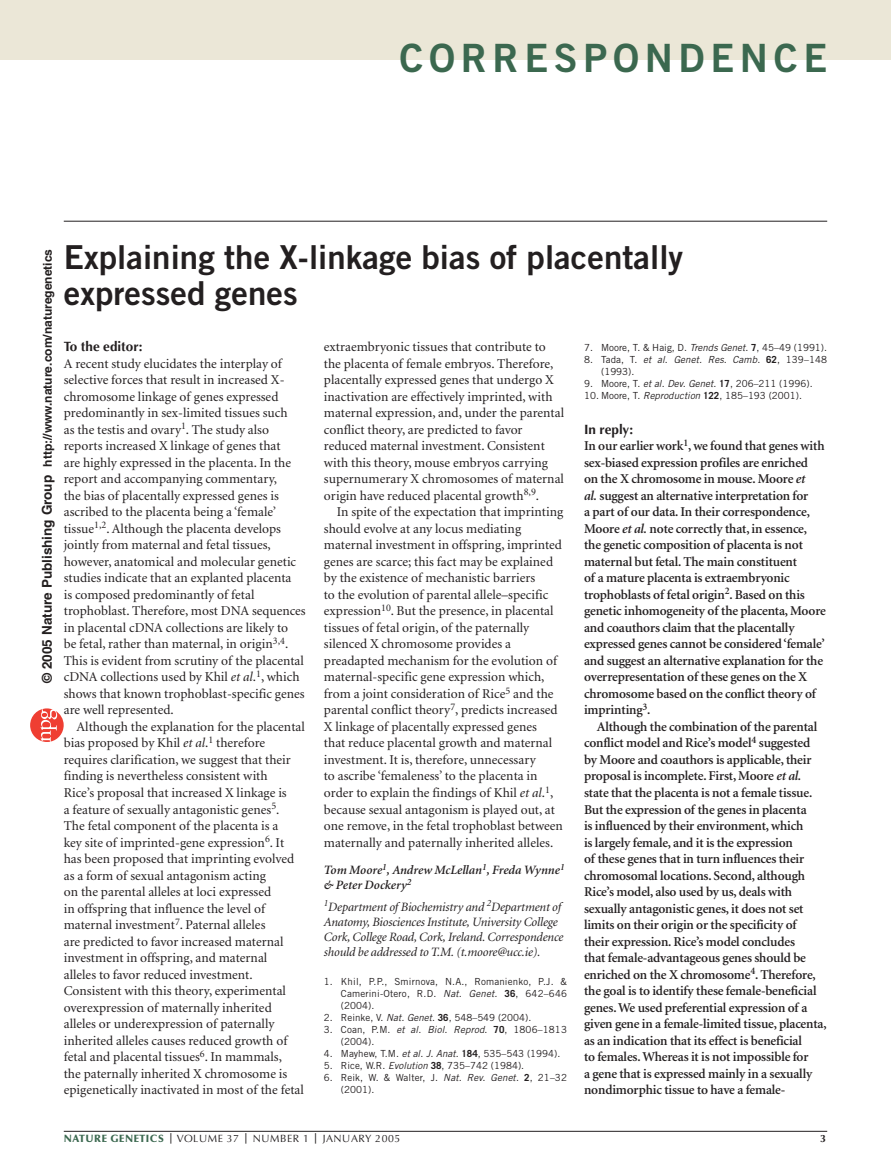
<style>
.page{position:relative;width:891px;height:1175px;background:#fff}
.page>*{position:absolute;margin:0;border:0;box-sizing:border-box;transform-origin:0 0}
.t1{font:39px "Ltmqgx Trade Gothic Bold Two";letter-spacing:.145em;color:#3b684f}
.t2{font:33px/36px "Ltmqgx Trade Gothic Bold Two";color:#231f20}
.t3{font:13.5px/16.5px "Fplsnm Minion";color:#231f20}
.t4{font:600 13.5px/16.5px "Vbdvmq Minion";letter-spacing:-.015em;color:#231f20}
.t5{font:700 13.5px "Rsmrrv Optima";color:#231f20}
.t6{font:italic 12.75px/15px "Mbltnx Minion";letter-spacing:-.015em;color:#231f20}
.t7{font:italic 600 12.75px/15px "Vsygrm Minion";color:#231f20}
.t8{font:700 12px "Yksfwb Helvetica";color:#231f1f}
.t9{font:10.5px "Bwxcls Optima";letter-spacing:.05em;color:#231f20}
.t10{font:700 10.5px "Rsmrrv Optima";color:#231f20}
.t11{font:9.75px/12px "Bjfvgf Trade Gothic";color:#231f20}
.s1{font-size:13.5px}
.s2{font-family:"Mbltnx Minion";font-style:italic}
.s3{font-family:"Wnplwv Trade Gothic";font-style:italic}
.s4{font-family:"Ctbwfg Trade Gothic";font-weight:700}
.s5{font-family:"Vsygrm Minion";font-style:italic}
.s6{font-family:"Jwtsvg Optima";font-weight:900;color:#3b684f}
.s7{font-family:"Rsmrrv Optima";font-weight:700}
</style>
<div class="page">
<div style="left:0;top:0;width:891px;height:60px;background:#ebe7d7"></div>
<hr style="left:64px;top:1131px;width:763px;height:1px;background:#231f20">
<hr style="left:64px;top:221px;width:763px;height:1px;background:#231f20">
<svg style="left:30px;top:708px;width:34px;height:34px"></svg>
<h1 class="t1" style="left:400px;top:44px;width:429px">CORRESPONDENCE</h1>
<p class="t8" style="left:43px;top:683px;width:436px;rotate:-90deg"><span class="s1">© 2005 Nature Publishing Group</span> http://www.nature.com/naturegenetics</p>
<h2 class="t2" style="left:64px;top:242px;width:621px">Explaining the X-linkage bias of placentally expressed genes</h2>
<p class="t5" style="left:64px;top:341px;width:80px">To the editor:</p>
<p class="t3" style="left:64px;top:356px;width:243px">A recent study elucidates the interplay of selective forces that result in increased X&shy;chromosome linkage of genes expressed predominantly in sex-limited tissues such<br>as the testis and ovary<sup>1</sup>. The study also reports increased X linkage of genes that<br>are highly expressed in the placenta. In the report and accompanying commentary,<br>the bias of placentally expressed genes is ascribed to the placenta being a ‘female’ tissue<sup>1,2</sup>. Although the placenta develops jointly from maternal and fetal tissues, however, anatomical and molecular genetic studies indicate that an explanted placenta<br>is composed predominantly of fetal trophoblast. Therefore, most DNA sequences in placental cDNA collections are likely to<br>be fetal, rather than maternal, in origin<sup>3,4</sup>.<br>This is evident from scrutiny of the placental cDNA collections used by Khil <span class="s2">et al</span>.<sup>1</sup>, which shows that known trophoblast-specific genes are well represented.</p>
<p class="t3" style="left:64px;top:719px;width:243px;text-indent:13px">Although the explanation for the placental bias proposed by Khil <span class="s2">et al</span>.<sup>1</sup> therefore requires clarification, we suggest that their finding is nevertheless consistent with<br>Rice’s proposal that increased X linkage is<br>a feature of sexually antagonistic genes<sup>5</sup>.<br>The fetal component of the placenta is a<br>key site of imprinted-gene expression<sup>6</sup>. It has been proposed that imprinting evolved as a form of sexual antagonism acting<br>on the parental alleles at loci expressed<br>in offspring that influence the level of maternal investment<sup>7</sup>. Paternal alleles<br>are predicted to favor increased maternal investment in offspring, and maternal<br>alleles to favor reduced investment.<br>Consistent with this theory, experimental overexpression of maternally inherited alleles or underexpression of paternally inherited alleles causes reduced growth of fetal and placental tissues<sup>6</sup>. In mammals,<br>the paternally inherited X chromosome is epigenetically inactivated in most of the fetal</p>
<p class="t3" style="left:324px;top:340px;width:242px">extraembryonic tissues that contribute to the placenta of female embryos. Therefore, placentally expressed genes that undergo X inactivation are effectively imprinted, with maternal expression, and, under the parental conflict theory, are predicted to favor reduced maternal investment. Consistent with this theory, mouse embryos carrying supernumerary X chromosomes of maternal origin have reduced placental growth<sup>8,9</sup>.</p>
<p class="t3" style="left:324px;top:505px;width:241px;text-indent:13px">In spite of the expectation that imprinting should evolve at any locus mediating maternal investment in offspring, imprinted genes are scarce; this fact may be explained by the existence of mechanistic barriers<br>to the evolution of parental allele–specific expression<sup>10</sup>. But the presence, in placental tissues of fetal origin, of the paternally silenced X chromosome provides a preadapted mechanism for the evolution of maternal-specific gene expression which, from a joint consideration of Rice<sup>5</sup> and the parental conflict theory<sup>7</sup>, predicts increased X linkage of placentally expressed genes<br>that reduce placental growth and maternal investment. It is, therefore, unnecessary<br>to ascribe ‘femaleness’ to the placenta in order to explain the findings of Khil <span class="s2">et al</span>.<sup>1</sup>, because sexual antagonism is played out, at one remove, in the fetal trophoblast between maternally and paternally inherited alleles.</p>
<p class="t7" style="left:324px;top:863px;width:242px">Tom Moore<sup>1</sup>, Andrew McLellan<sup>1</sup>, Freda Wynne<sup>1 </sup>&amp; Peter Dockery<sup>2</sup></p>
<p class="t6" style="left:324px;top:900px;width:241px"><sup>1</sup>Department of Biochemistry and <sup>2</sup>Department of Anatomy, Biosciences Institute, University College Cork, College Road, Cork, Ireland. Correspondence should be addressed to T.M. (t.moore@ucc.ie).</p>
<p class="t11" style="left:341px;top:976px;width:228px;text-align:justify;text-indent:-17px">1. Khil, P.P., Smirnova, N.A., Romanienko, P.J. &amp; Camerini-Otero, R.D. <span class="s3">Nat. Genet.</span> <span class="s4">36</span>, 642–646 (2004).</p>
<p class="t11" style="left:324px;top:1012px;width:209px">2. Reinke, V. <span class="s3">Nat. Genet</span>. <span class="s4">36</span>, 548–549 (2004).</p>
<p class="t11" style="left:341px;top:1024px;width:228px;text-indent:-17px">3. Coan, P.M. <span class="s3">et al</span>. <span class="s3">Biol. Reprod</span>. <span class="s4">70</span>, 1806–1813 (2004).</p>
<p class="t11" style="left:324px;top:1048px;width:238px">4. Mayhew, T.M. <span class="s3">et al</span>. <span class="s3">J. Anat</span>. <span class="s4">184</span>, 535–543 (1994).</p>
<p class="t11" style="left:324px;top:1060px;width:202px">5. Rice, W.R. <span class="s3">Evolution</span> <span class="s4">38</span>, 735–742 (1984).</p>
<p class="t11" style="left:341px;top:1072px;width:228px;text-indent:-17px">6. Reik, W. &amp; Walter, J. <span class="s3">Nat. Rev. Genet</span>. <span class="s4">2</span>, 21–32 (2001).</p>
<p class="t11" style="left:584px;top:342px;width:245px">7. Moore, T. &amp; Haig, D. <span class="s3">Trends Genet</span>. <span class="s4">7</span>, 45–49 (1991).</p>
<p class="t11" style="left:601px;top:354px;width:228px;text-indent:-17px">8. Tada, T. <span class="s3">et al</span>. <span class="s3">Genet. Res. Camb</span>. <span class="s4">62</span>, 139–148 (1993).</p>
<p class="t11" style="left:584px;top:378px;width:230px">9. Moore, T. <span class="s3">et al</span>. <span class="s3">Dev. Genet</span>. <span class="s4">17</span>, 206–211 (1996).</p>
<p class="t11" style="left:584px;top:390px;width:220px">10. Moore, T. <span class="s3">Reproduction</span> <span class="s4">122</span>, 185–193 (2001).</p>
<p class="t5" style="left:584px;top:423px;width:51px">In reply:</p>
<p class="t4" style="left:584px;top:439px;width:243px">In our earlier work<sup>1</sup>, we found that genes with sex-biased expression profiles are enriched<br>on the X chromosome in mouse. Moore <span class="s5">et<br>al.</span> suggest an alternative interpretation for<br>a part of our data. In their correspondence, Moore <span class="s5">et al.</span> note correctly that, in essence, the genetic composition of placenta is not maternal but fetal. The main constituent<br>of a mature placenta is extraembryonic trophoblasts of fetal origin<sup>2</sup>. Based on this genetic inhomogeneity of the placenta, Moore and coauthors claim that the placentally expressed genes cannot be considered ‘female’ and suggest an alternative explanation for the overrepresentation of these genes on the X chromosome based on the conflict theory of imprinting<sup>3</sup>.</p>
<p class="t4" style="left:584px;top:719px;width:244px;text-indent:13px">Although the combination of the parental conflict model and Rice’s model<sup>4</sup> suggested by Moore and coauthors is applicable, their proposal is incomplete. First, Moore <span class="s5">et al. </span>state that the placenta is not a female tissue.<br>But the expression of the genes in placenta<br>is influenced by their environment, which<br>is largely female, and it is the expression<br>of these genes that in turn influences their chromosomal locations. Second, although Rice’s model, also used by us, deals with sexually antagonistic genes, it does not set limits on their origin or the specificity of<br>their expression. Rice’s model concludes<br>that female-advantageous genes should be enriched on the X chromosome<sup>4</sup>. Therefore, the goal is to identify these female-beneficial genes. We used preferential expression of a given gene in a female-limited tissue, placenta, as an indication that its effect is beneficial<br>to females. Whereas it is not impossible for<br>a gene that is expressed mainly in a sexually nondimorphic tissue to have a female-</p>
<p class="t9" style="left:64px;top:1133px;width:338px"><span class="s6">NATURE GENETICS</span> <span class="s7">|</span> VOLUME 37 <span class="s7">|</span> NUMBER 1 <span class="s7">|</span> JANUARY 2005</p>
<p class="t10" style="left:820px;top:1133px;width:7px">3</p>
</div>
